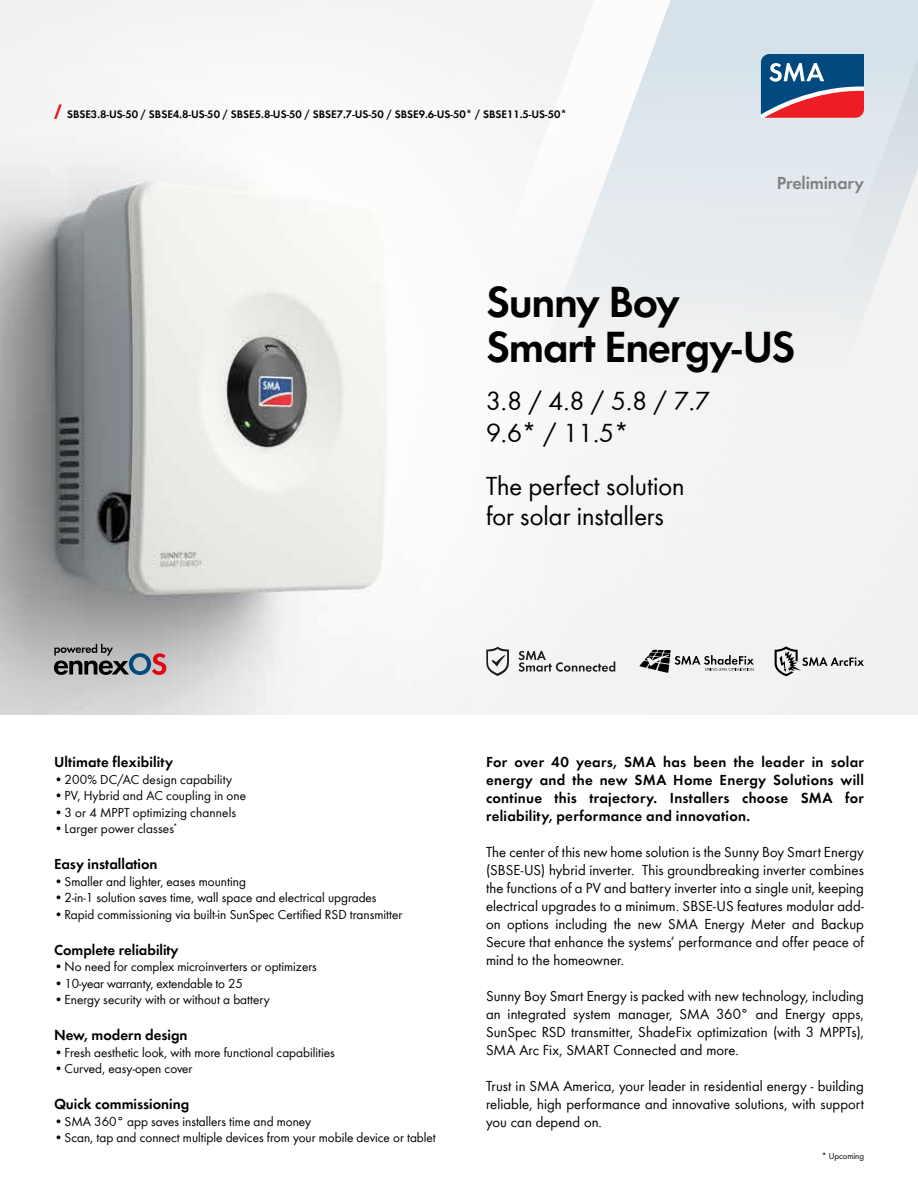
<style>
.page{position:relative;width:918px;height:1188px;background:#fff}
.page>*{position:absolute;margin:0;border:0;box-sizing:border-box;transform-origin:0 0}
.t1{font:600 45px/45px "SMA Futura Global";letter-spacing:-.03em;color:#000}
.t2{font:27px/30px "SMA Futura Global";color:#000}
.t3{font:600 18px "SMA Futura Global";letter-spacing:-.01em;color:#808285}
.t4{font:15px/18px "SMA Futura Global";letter-spacing:.005em;color:#000;text-align:justify}
.t5{font:600 15px/18px "SMA Futura Global";letter-spacing:.005em;color:#000;text-align:justify}
.t6{font:13.5px "SMA Futura Global";color:#000}
.t7{font:600 11.25px "SMA Futura Global";color:#000}
.t8{font:9px "SMA Futura Global";color:#000}
</style>
<div class="page">
<img style="left:0;top:0;width:805px;height:715px">
<svg style="left:478px;top:0;width:29px;height:320px"></svg>
<svg style="left:507px;top:0;width:411px;height:449px;fill:#eef0f1"></svg>
<svg style="left:486px;top:647px;width:23px;height:29px"></svg>
<svg style="left:518px;top:651px;width:97px;height:21px"></svg>
<svg style="left:775px;top:646px;width:89px;height:30px"></svg>
<svg style="left:640px;top:650px;width:114px;height:23px"></svg>
<svg style="left:761px;top:54px;width:103px;height:64px;background:#665879"></svg>
<svg style="left:54px;top:104px;width:8px;height:15px"></svg>
<svg style="left:54px;top:644px;width:112px;height:31px;background:#888387"></svg>
<p class="t7" style="left:67px;top:107px;width:501px">SBSE3.8-US-50 / SBSE4.8-US-50 / SBSE5.8-US-50 / SBSE7.7-US-50 / SBSE9.6-US-50* / SBSE11.5-US-50*</p>
<p class="t3" style="left:777px;top:172px;width:89px">Preliminary</p>
<h1 class="t1" style="left:486px;top:279px;width:311px">Sunny Boy<br>Smart Energy-US</h1>
<h2 class="t2" style="left:486px;top:384px;width:225px;line-height:32.4px">3.8 / 4.8 / 5.8 / 7.7<br>9.6* / 11.5*</h2>
<h2 class="t2" style="left:486px;top:470px;width:200px">The perfect solution for solar installers</h2>
<p class="t5" style="left:54px;top:753px;width:121px">Ultimate flexibility</p>
<p class="t6" style="left:54px;top:771px;width:180px">•200% DC/AC design capability</p>
<p class="t6" style="left:54px;top:788px;width:194px">•PV, Hybrid and AC coupling in one</p>
<p class="t6" style="left:54px;top:804px;width:184px">•3 or 4 MPPT optimizing channels</p>
<p class="t6" style="left:54px;top:821px;width:125px">•Larger power classes<sup>*</sup></p>
<p class="t5" style="left:54px;top:855px;width:105px">Easy installation</p>
<p class="t6" style="left:54px;top:873px;width:193px">•Smaller and lighter, eases mounting</p>
<p class="t6" style="left:54px;top:890px;width:324px">•2-in-1 solution saves time, wall space and electrical upgrades</p>
<p class="t6" style="left:54px;top:906px;width:350px">•Rapid commissioning via built-in SunSpec Certified RSD transmitter</p>
<p class="t5" style="left:54px;top:941px;width:126px">Complete reliability</p>
<p class="t6" style="left:54px;top:959px;width:264px">•No need for complex microinverters or optimizers</p>
<p class="t6" style="left:54px;top:975px;width:190px">•10-year warranty, extendable to 25</p>
<p class="t6" style="left:54px;top:992px;width:217px">•Energy security with or without a battery</p>
<p class="t5" style="left:54px;top:1026px;width:135px">New, modern design</p>
<p class="t6" style="left:54px;top:1044px;width:282px">•Fresh aesthetic look, with more functional capabilities</p>
<p class="t6" style="left:54px;top:1061px;width:140px">•Curved, easy-open cover</p>
<p class="t5" style="left:54px;top:1095px;width:137px">Quick commissioning</p>
<p class="t6" style="left:54px;top:1113px;width:259px">•SMA 360° app saves installers time and money</p>
<p class="t6" style="left:54px;top:1130px;width:383px">•Scan, tap and connect multiple devices from your mobile device or tablet</p>
<p class="t5" style="left:486px;top:753px;width:379px">For over 40 years, SMA has been the leader in solar energy and the new SMA Home Energy Solutions will continue this trajectory. Installers choose SMA for reliability, performance and innovation.</p>
<p class="t4" style="left:486px;top:843px;width:380px">The center of this new home solution is the Sunny Boy Smart Energy (SBSE-US) hybrid inverter. This groundbreaking inverter combines the functions of a PV and battery inverter into a single unit, keeping electrical upgrades to a minimum. SBSE-US features modular add&shy;on options including the new SMA Energy Meter and Backup Secure that enhance the systems’ performance and offer peace of mind to the homeowner.</p>
<p class="t4" style="left:486px;top:987px;width:380px">Sunny Boy Smart Energy is packed with new technology, including an integrated system manager, SMA 360° and Energy apps, SunSpec RSD transmitter, ShadeFix optimization (with 3 MPPTs), SMA Arc Fix, SMART Connected and more.</p>
<p class="t4" style="left:486px;top:1077px;width:379px">Trust in SMA America, your leader in residential energy - building reliable, high performance and innovative solutions, with support you can depend on.</p>
<p class="t8" style="left:822px;top:1150px;width:44px">* Upcoming</p>
</div>
